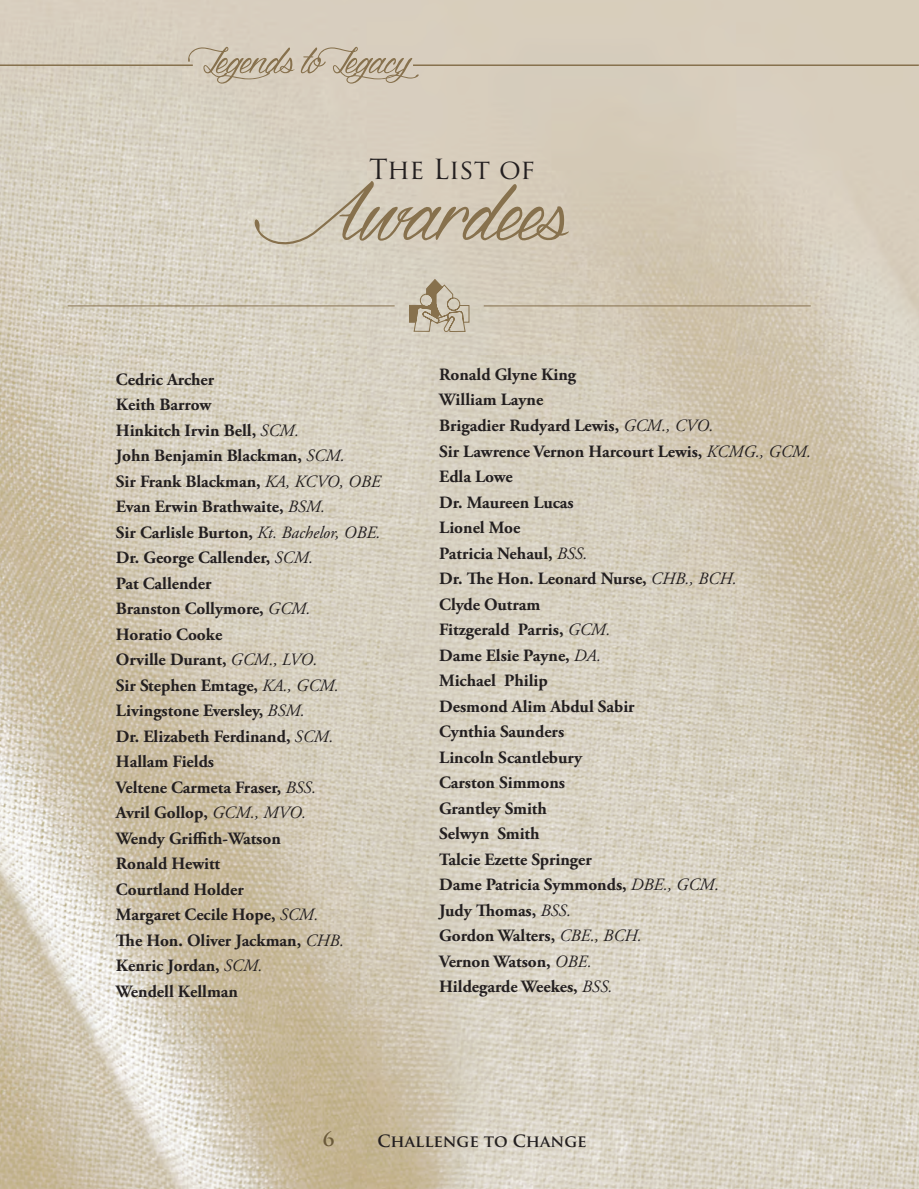
<style>
.page{position:relative;width:919px;height:1189px;background:#fff}
.page>*{position:absolute;margin:0;border:0;box-sizing:border-box;transform-origin:0 0}
.t1{font:180px "Dragonis Coming";color:#87714d}
.t2{font:82.5px "Dragonis Coming";color:#87714d}
.t3{font:27px "Trajan Pro";letter-spacing:-.01em;color:#231f20}
.t4{font:700 19.5px "Trajan Pro";color:#6c5b3b}
.t5{font:700 17.25px/25.5px "Adobe Garamond Pro";color:#231f20}
.t6{font:700 16.5px "Trajan Pro";color:#231f20}
.s1{font-weight:400;font-style:italic}
</style>
<div class="page">
<img style="left:0;top:0;width:919px;height:1188px">
<hr style="left:0;top:64px;width:193px;height:2px;background:#87714d">
<hr style="left:413px;top:64px;width:505px;height:2px;background:#87714d">
<hr style="left:68px;top:305px;width:326px;height:1px;background:#87714d">
<hr style="left:483px;top:305px;width:327px;height:1px;background:#87714d">
<svg style="left:409px;top:279px;width:60px;height:53px;background:#c0b5a0"></svg>
<h2 class="t2" style="left:193px;top:-4px;width:218px">Legends to Legacy</h2>
<h3 class="t3" style="left:369px;top:152px;width:167px">The List of</h3>
<h1 class="t1" style="left:269px;top:72px;width:299px">Awardees</h1>
<p class="t5" style="left:116px;top:366px;width:266px">Cedric Archer<br>Keith Barrow<br>Hinkitch Irvin Bell, <span class="s1">SCM.<br></span>John Benjamin Blackman, <span class="s1">SCM.<br></span>Sir Frank Blackman, <span class="s1">KA, KCVO, OBE<br></span>Evan Erwin Brathwaite, <span class="s1">BSM.<br></span>Sir Carlisle Burton, <span class="s1">Kt. Bachelor, OBE.<br></span>Dr. George Callender, <span class="s1">SCM.<br></span>Pat Callender<br>Branston Collymore, <span class="s1">GCM.<br></span>Horatio Cooke<br>Orville Durant, <span class="s1">GCM., LVO.<br></span>Sir Stephen Emtage, <span class="s1">KA., GCM.<br></span>Livingstone Eversley, <span class="s1">BSM.<br></span>Dr. Elizabeth Ferdinand, <span class="s1">SCM.<br></span>Hallam Fields<br>Veltene Carmeta Fraser, <span class="s1">BSS.<br></span>Avril Gollop, <span class="s1">GCM., MVO.<br></span>Wendy Griffith-Watson<br>Ronald Hewitt<br>Courtland Holder<br>Margaret Cecile Hope, <span class="s1">SCM.<br></span>The Hon. Oliver Jackman, <span class="s1">CHB.<br></span>Kenric Jordan, <span class="s1">SCM.<br></span>Wendell Kellman</p>
<p class="t5" style="left:439px;top:362px;width:373px">Ronald Glyne King<br>William Layne<br>Brigadier Rudyard Lewis, <span class="s1">GCM., CVO.<br></span>Sir Lawrence Vernon Harcourt Lewis, <span class="s1">KCMG., GCM.<br></span>Edla Lowe<br>Dr. Maureen Lucas<br>Lionel Moe<br>Patricia Nehaul, <span class="s1">BSS.<br></span>Dr. The Hon. Leonard Nurse, <span class="s1">CHB., BCH.<br></span>Clyde Outram<br>Fitzgerald Parris, <span class="s1">GCM.<br></span>Dame Elsie Payne, <span class="s1">DA.<br></span>Michael Philip<br>Desmond Alim Abdul Sabir<br>Cynthia Saunders<br>Lincoln Scantlebury<br>Carston Simmons<br>Grantley Smith<br>Selwyn Smith<br>Talcie Ezette Springer<br>Dame Patricia Symmonds, <span class="s1">DBE., GCM.<br></span>Judy Thomas, <span class="s1">BSS.<br></span>Gordon Walters, <span class="s1">CBE., BCH.<br></span>Vernon Watson, <span class="s1">OBE.<br></span>Hildegarde Weekes, <span class="s1">BSS.</span></p>
<p class="t4" style="left:323px;top:1127px;width:13px">6</p>
<p class="t6" style="left:377px;top:1130px;width:211px">CHALLENGE TO CHANGE</p>
</div>
